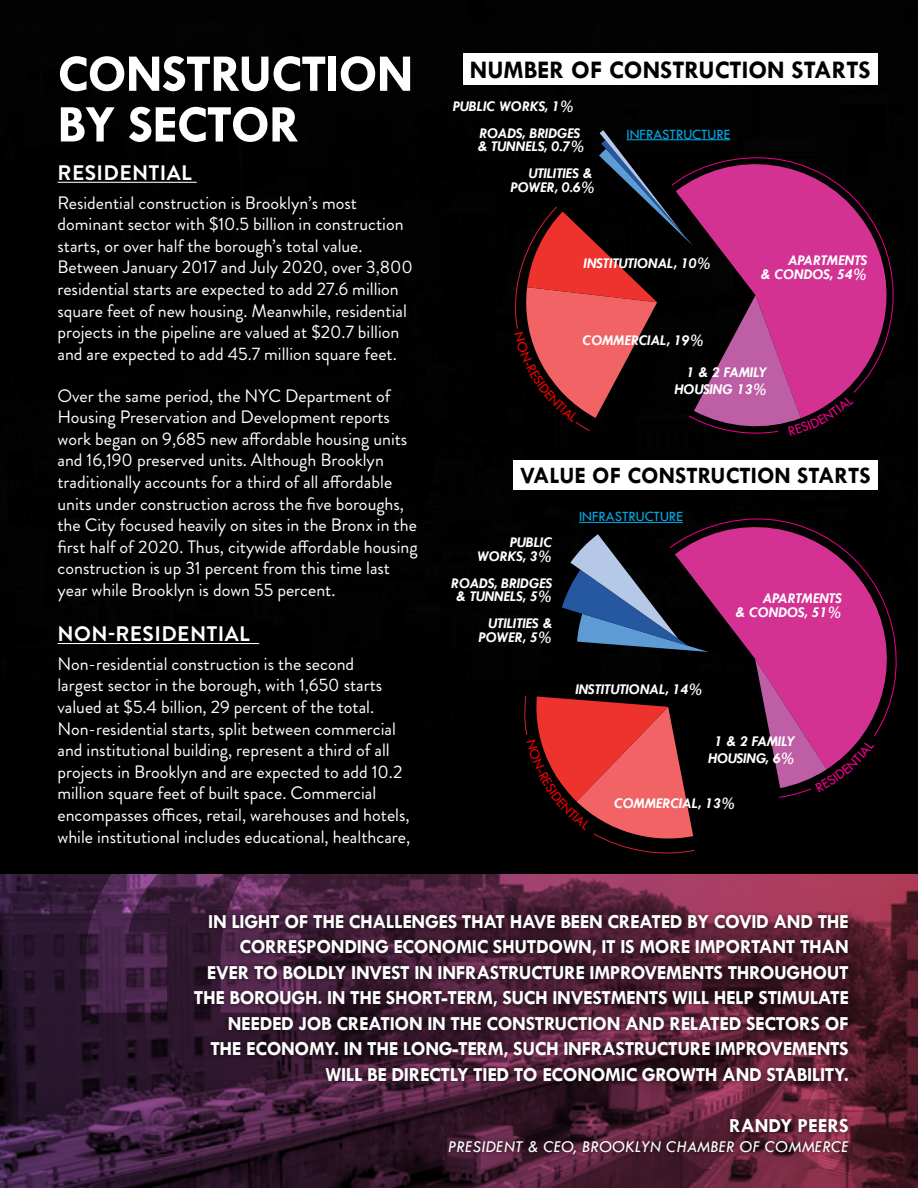
<style>
.page{position:relative;width:918px;height:1188px;background:#fff}
.page>*{position:absolute;margin:0;border:0;box-sizing:border-box;transform-origin:0 0}
.t1{font:700 53.4px/50.7px "Tw Cen";letter-spacing:-.02em;color:#fff}
.t2{font:700 25.5px "Tw Cen";color:#000}
.t3{font:700 23.7px "Tw Cen";color:#000}
.t4{font:700 21px "Brandon Grotesque";letter-spacing:.02em;color:#fff}
.t5{font:700 20.1px/25.5px "Tw Cen";letter-spacing:-.02em;color:#fff;text-align:right}
.t6{font:700 20.1px "Tw Cen";color:#fff}
.t7{font:18px/21.6px "Brandon Grotesque";color:#fff}
.t8{font:italic 17.1px "Tw Cen";color:#fff}
.t9{font:italic 700 15px/13.5px "Tw Cen";color:#fff;text-align:right}
.t10{font:14.7px "Tw Cen";color:#00aeef}
</style>
<div class="page">
<div style="left:0;top:21px;width:918px;height:650px;background:#010101"></div>
<div style="left:0;top:0;width:918px;height:21px;background:#000"></div>
<div style="left:0;top:671px;width:918px;height:352px;background:#000"></div>
<img style="left:0;top:874px;width:918px;height:314px">
<svg style="left:86px;top:874px;width:215px;height:139px;background:#462347"></svg>
<svg style="left:671px;top:1026px;width:194px;height:142px;background:#622236"></svg>
<div style="left:190px;top:912px;width:663px;height:247px;background:#000;opacity:.65"></div>
<svg style="left:901px;top:510px;width:3px;height:161px"></svg>
<svg style="left:562px;top:534px;width:107px;height:118px;background:#39506e"></svg>
<svg style="left:669px;top:506px;width:232px;height:230px;background:#631846"></svg>
<hr style="left:58px;top:182px;width:139px;height:1px;background:#fff">
<hr style="left:58px;top:643px;width:201px;height:1px;background:#fff">
<div style="left:463px;top:53px;width:414px;height:31px;background:#fff"></div>
<div style="left:513px;top:460px;width:364px;height:30px;background:#fff"></div>
<svg style="left:854px;top:147px;width:50px;height:271px;background:#400e2c"></svg>
<hr style="left:579px;top:522px;width:104px;height:1px;background:#00aeef">
<svg style="left:755px;top:659px;width:119px;height:139px"></svg>
<svg style="left:514px;top:130px;width:340px;height:306px;background:#68213f"></svg>
<svg style="left:524px;top:695px;width:171px;height:159px"></svg>
<h1 class="t1" style="left:57px;top:47px;width:358px">CONSTRUCTION<br>BY SECTOR</h1>
<p class="t4" style="left:58px;top:158px;width:136px">RESIDENTIAL</p>
<p class="t7" style="left:57px;top:192px;width:357px">Residential construction is Brooklyn’s most dominant sector with $10.5 billion in construction starts, or over half the borough’s total value.<br>Between January 2017 and July 2020, over 3,800 residential starts are expected to add 27.6 million square feet of new housing. Meanwhile, residential projects in the pipeline are valued at $20.7 billion and are expected to add 45.7 million square feet.</p>
<p class="t7" style="left:57px;top:385px;width:362px">Over the same period, the NYC Department of Housing Preservation and Development reports work began on 9,685 new affordable housing units and 16,190 preserved units. Although Brooklyn traditionally accounts for a third of all affordable units under construction across the five boroughs, the City focused heavily on sites in the Bronx in the first half of 2020. Thus, citywide affordable housing construction is up 31 percent from this time last year while Brooklyn is down 55 percent.</p>
<p class="t4" style="left:58px;top:620px;width:194px">NON-RESIDENTIAL</p>
<p class="t7" style="left:57px;top:653px;width:354px">Non-residential construction is the second<br>largest sector in the borough, with 1,650 starts valued at $5.4 billion, 29 percent of the total.<br>Non-residential starts, split between commercial and institutional building, represent a third of all projects in Brooklyn and are expected to add 10.2 million square feet of built space. Commercial encompasses offices, retail, warehouses and hotels, while institutional includes educational, healthcare,</p>
<h2 class="t2" style="left:470px;top:54px;width:402px">NUMBER OF CONSTRUCTION STARTS</h2>
<p class="t9" style="left:479px;top:92px;width:102px;line-height:27px;text-align:left;text-indent:-26px">PUBLIC WORKS, 1%<br>ROADS, BRIDGES</p>
<p class="t9" style="left:529px;top:132px;width:65px;line-height:27px;text-align:left;text-indent:-51px">&amp; TUNNELS, 0.7%<br>UTILITIES &amp;</p>
<p class="t9" style="left:511px;top:180px;width:86px">POWER, 0.6%</p>
<p class="t10" style="left:627px;top:125px;width:105px">INFRASTRUCTURE</p>
<p class="t9" style="left:584px;top:256px;width:129px">INSTITUTIONAL, 10%</p>
<p class="t9" style="left:583px;top:333px;width:123px">COMMERCIAL, 19%</p>
<p class="t9" style="left:761px;top:253px;width:108px">APARTMENTS<br>&amp; CONDOS, 54%</p>
<p class="t9" style="left:675px;top:364px;width:94px;line-height:16.5px">1 &amp; 2 FAMILY<br>HOUSING 13%</p>
<h3 class="t3" style="left:520px;top:462px;width:352px">VALUE OF CONSTRUCTION STARTS</h3>
<p class="t9" style="left:477px;top:535px;width:77px">PUBLIC<br>WORKS, 3%</p>
<p class="t9" style="left:451px;top:576px;width:102px;text-align:center">ROADS, BRIDGES &amp; TUNNELS, 5%</p>
<p class="t9" style="left:479px;top:617px;width:75px">UTILITIES &amp;<br>POWER, 5%</p>
<p class="t10" style="left:579px;top:508px;width:105px">INFRASTRUCTURE</p>
<p class="t9" style="left:576px;top:682px;width:129px">INSTITUTIONAL, 14%</p>
<p class="t9" style="left:736px;top:591px;width:108px">APARTMENTS<br>&amp; CONDOS, 51%</p>
<p class="t9" style="left:708px;top:733px;width:88px;line-height:16.5px;text-align:center">1 &amp; 2 FAMILY<br>HOUSING, 6%</p>
<p class="t9" style="left:614px;top:796px;width:123px">COMMERCIAL, 13%</p>
<p class="t5" style="left:194px;top:908px;width:657px">IN LIGHT OF THE CHALLENGES THAT HAVE BEEN CREATED BY COVID AND THE CORRESPONDING ECONOMIC SHUTDOWN, IT IS MORE IMPORTANT THAN EVER TO BOLDLY INVEST IN INFRASTRUCTURE IMPROVEMENTS THROUGHOUT THE BOROUGH. IN THE SHORT-TERM, SUCH INVESTMENTS WILL HELP STIMULATE NEEDED JOB CREATION IN THE CONSTRUCTION AND RELATED SECTORS OF THE ECONOMY. IN THE LONG-TERM, SUCH INFRASTRUCTURE IMPROVEMENTS WILL BE DIRECTLY TIED TO ECONOMIC GROWTH AND STABILITY.</p>
<p class="t6" style="left:729px;top:1113px;width:121px">RANDY PEERS</p>
<p class="t8" style="left:448px;top:1136px;width:402px">PRESIDENT &amp; CEO, BROOKLYN CHAMBER OF COMMERCE</p>
</div>
